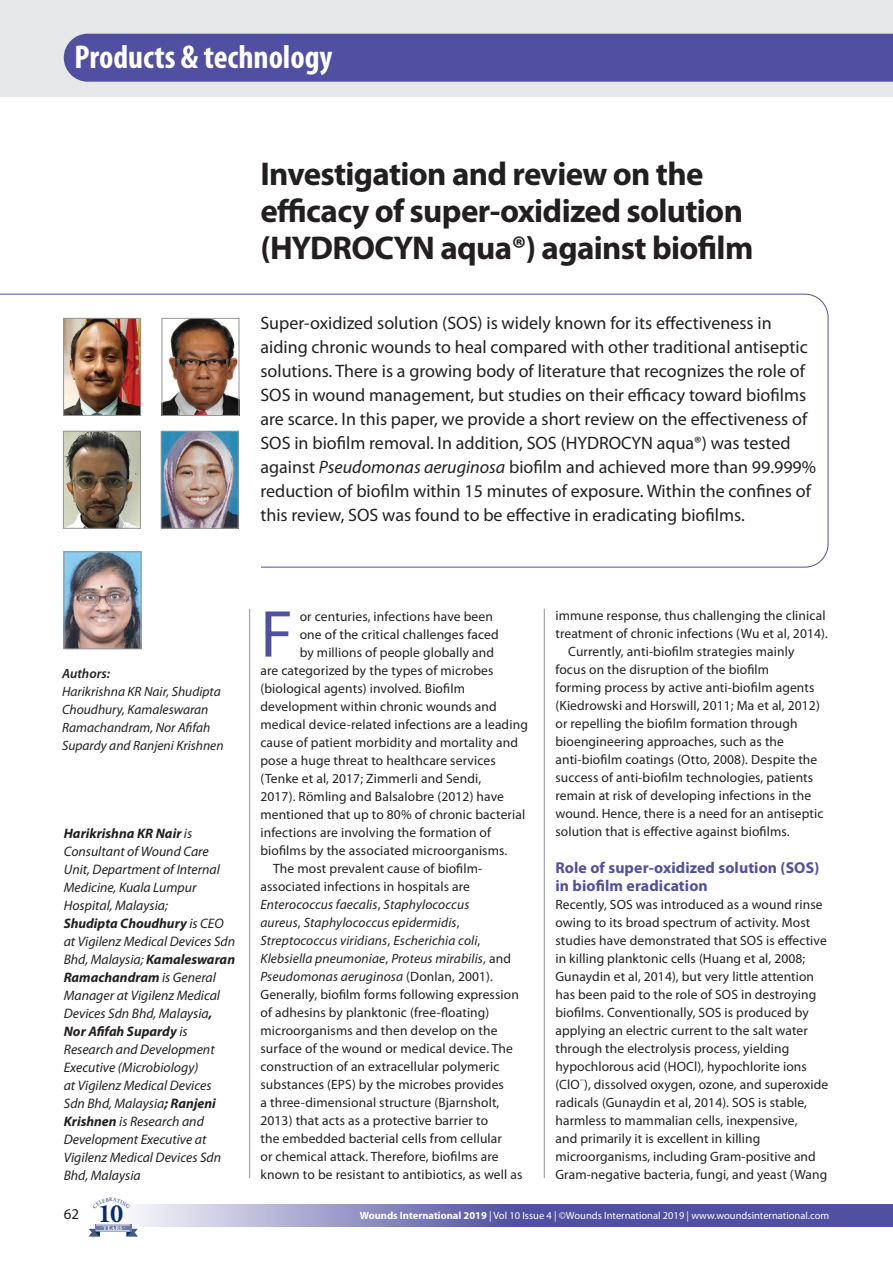
<style>
.page{position:relative;width:893px;height:1263px;background:#fff}
.page>*{position:absolute;margin:0;border:0;box-sizing:border-box;transform-origin:0 0}
.t1{font:66.9px "Myriad Pro";color:#504fa1}
.t2{font:700 condensed 33.15px "Myriad Pro";color:#fff}
.t3{font:700 33px/36.6px "Myriad Pro";letter-spacing:-.02em;color:#231f20}
.t4{font:700 26.4px "Minion Pro";color:#052d6f}
.t5{font:18px/24px "Myriad Pro";color:#231f20}
.t6{font:700 15.75px/18px "Myriad Pro";letter-spacing:.01em;color:#504fa1}
.t7{font:15px "Myriad Pro";color:#231f20}
.t8{font:italic 13.8px/18px "Myriad Pro";color:#231f20}
.t9{font:13.5px/18px "Myriad Pro";letter-spacing:.01em;color:#231f20}
.t10{font:italic 13.5px/18px "Myriad Pro";letter-spacing:.01em;color:#231f20}
.t11{font:italic 600 13.5px "Myriad Pro";color:#231f20}
.t12{font:10.5px "Myriad Pro";color:#fff}
.t13{font:7.8px "Myriad Pro";color:#231f20}
.t14{font:700 5.85px "Minion Pro";letter-spacing:.04em;color:#fff}
.s1{font-style:italic}
.s2{font-weight:700}
.s3{font-style:normal}
</style>
<div class="page">
<svg style="left:134px;top:1204px;width:759px;height:23px;background:#7978b7"></svg>
<svg style="left:127px;top:1229px;width:11px;height:7px"></svg>
<div style="left:95px;top:1224px;width:37px;height:8px;background:#6e79a7"></div>
<hr style="left:96px;top:1225px;width:34px;height:1px;background:#fff">
<hr style="left:96px;top:1230px;width:34px;height:1px;background:#fff">
<svg style="left:88px;top:1229px;width:12px;height:7px"></svg>
<div style="left:0;top:0;width:893px;height:97px;background:#e6e7e9"></div>
<div style="left:64px;top:34px;width:829px;height:48px;background:#504fa1"></div>
<hr style="left:249px;top:609px;width:1px;height:569px;background:#939598">
<hr style="left:544px;top:609px;width:1px;height:569px;background:#939598">
<svg style="left:0;top:294px;width:828px;height:273px"></svg>
<img style="left:164px;top:320px;width:73px;height:94px">
<div style="left:162px;top:318px;width:77px;height:98px;border:1px solid #939598"></div>
<img style="left:65px;top:320px;width:74px;height:94px">
<div style="left:63px;top:318px;width:78px;height:98px;border:1px solid #939598"></div>
<img style="left:65px;top:433px;width:74px;height:93px">
<div style="left:63px;top:431px;width:78px;height:97px;border:1px solid #939598"></div>
<img style="left:163px;top:433px;width:73px;height:93px">
<div style="left:161px;top:431px;width:77px;height:97px;border:1px solid #939598"></div>
<div style="left:0;top:555px;width:260px;height:25px;background:#fff"></div>
<img style="left:66px;top:554px;width:73px;height:93px">
<div style="left:64px;top:552px;width:77px;height:97px;border:1px solid #939598"></div>
<h2 class="t2" style="left:74px;top:35px;width:143px">Case reports</h2>
<h2 class="t2" style="left:74px;top:37px;width:260px">Products &amp; technology</h2>
<h3 class="t3" style="left:260px;top:155px;width:494px">Investigation and review on the efficacy of super-oxidized solution (HYDROCYN aqua®) against biofilm</h3>
<p class="t5" style="left:260px;top:310px;width:557px">Super-oxidized solution (SOS) is widely known for its effectiveness in aiding chronic wounds to heal compared with other traditional antiseptic solutions. There is a growing body of literature that recognizes the role of SOS in wound management, but studies on their efficacy toward biofilms are scarce. In this paper, we provide a short review on the effectiveness of SOS in biofilm removal. In addition, SOS (HYDROCYN aqua®) was tested against <span class="s1">Pseudomonas aeruginosa</span> biofilm and achieved more than 99.999% reduction of biofilm within 15 minutes of exposure. Within the confines of this review, SOS was found to be effective in eradicating biofilms.</p>
<p class="t11" style="left:62px;top:665px;width:49px">Authors:</p>
<p class="t10" style="left:62px;top:682px;width:163px">Harikrishna KR Nair, Shudipta<br>Choudhury, Kamaleswaran<br>Ramachandram, Nor Afifah<br>Supardy and Ranjeni Krishnen</p>
<p class="t8" style="left:64px;top:824px;width:173px"><span class="s2">Harikrishna KR Nair</span> is<br>Consultant of Wound Care<br>Unit, Department of Internal<br>Medicine, Kuala Lumpur<br>Hospital, Malaysia;<br><span class="s2">Shudipta Choudhury</span> is CEO at Vigilenz Medical Devices Sdn<br>Bhd, Malaysia; <span class="s2">Kamaleswaran<br>Ramachandram</span> is General<br>Manager at Vigilenz Medical<br>Devices Sdn Bhd, Malaysia<span class="s2">,<br>Nor Afifah Supardy</span> is<br>Research and Development<br>Executive (Microbiology)<br>at Vigilenz Medical Devices<br>Sdn Bhd, Malaysia<span class="s2">; Ranjeni<br>Krishnen</span> is Research and<br>Development Executive at<br>Vigilenz Medical Devices Sdn<br>Bhd, Malaysia</p>
<h1 class="t1" style="left:260px;top:593px;width:34px">F</h1>
<p class="t9" style="left:300px;top:607px;width:195px">or centuries, infections have been</p>
<p class="t9" style="left:300px;top:625px;width:200px">one of the critical challenges faced</p>
<p class="t9" style="left:300px;top:643px;width:196px">by millions of people globally and</p>
<p class="t9" style="left:260px;top:661px;width:234px">are categorized by the types of microbes</p>
<p class="t9" style="left:260px;top:679px;width:206px">(biological agents) involved. Biofilm</p>
<p class="t9" style="left:260px;top:697px;width:238px">development within chronic wounds and</p>
<p class="t9" style="left:260px;top:715px;width:269px">medical device-related infections are a leading</p>
<p class="t9" style="left:260px;top:733px;width:259px">cause of patient morbidity and mortality and</p>
<p class="t9" style="left:260px;top:751px;width:237px">pose a huge threat to healthcare services</p>
<p class="t9" style="left:260px;top:769px;width:222px">(Tenke et al, 2017; Zimmerli and Sendi,</p>
<p class="t9" style="left:260px;top:787px;width:245px">2017). Römling and Balsalobre (2012) have</p>
<p class="t9" style="left:260px;top:805px;width:266px">mentioned that up to 80% of chronic bacterial</p>
<p class="t9" style="left:260px;top:823px;width:232px">infections are involving the formation of</p>
<p class="t9" style="left:260px;top:841px;width:248px">biofilms by the associated microorganisms.</p>
<p class="t9" style="left:273px;top:859px;width:211px">The most prevalent cause of biofilm-</p>
<p class="t9" style="left:260px;top:877px;width:211px">associated infections in hospitals are</p>
<p class="t10" style="left:260px;top:895px;width:210px">Enterococcus faecalis<span class="s3">,</span> Staphylococcus</p>
<p class="t10" style="left:260px;top:913px;width:201px">aureus<span class="s3">,</span> Staphylococcus epidermidis<span class="s3">,</span></p>
<p class="t10" style="left:260px;top:931px;width:221px">Streptococcus viridians<span class="s3">,</span> Escherichia coli<span class="s3">,</span></p>
<p class="t10" style="left:260px;top:949px;width:252px">Klebsiella pneumoniae<span class="s3">,</span> Proteus mirabilis<span class="s3">, and</span></p>
<p class="t10" style="left:260px;top:967px;width:234px">Pseudomonas aeruginosa <span class="s3">(Donlan, 2001).</span></p>
<p class="t9" style="left:260px;top:985px;width:260px">Generally, biofilm forms following expression</p>
<p class="t9" style="left:260px;top:1003px;width:230px">of adhesins by planktonic (free-floating)</p>
<p class="t9" style="left:260px;top:1021px;width:239px">microorganisms and then develop on the</p>
<p class="t9" style="left:260px;top:1039px;width:254px">surface of the wound or medical device. The</p>
<p class="t9" style="left:260px;top:1057px;width:241px">construction of an extracellular polymeric</p>
<p class="t9" style="left:260px;top:1075px;width:245px">substances (EPS) by the microbes provides</p>
<p class="t9" style="left:260px;top:1093px;width:240px">a three-dimensional structure (Bjarnsholt,</p>
<p class="t9" style="left:260px;top:1111px;width:229px">2013) that acts as a protective barrier to</p>
<p class="t9" style="left:260px;top:1129px;width:243px">the embedded bacterial cells from cellular</p>
<p class="t9" style="left:260px;top:1147px;width:240px">or chemical attack. Therefore, biofilms are</p>
<p class="t9" style="left:260px;top:1165px;width:263px">known to be resistant to antibiotics, as well as</p>
<p class="t9" style="left:555px;top:607px;width:272px">immune response, thus challenging the clinical</p>
<p class="t9" style="left:555px;top:625px;width:274px">treatment of chronic infections (Wu et al, 2014).</p>
<p class="t9" style="left:568px;top:643px;width:228px">Currently, anti-biofilm strategies mainly</p>
<p class="t9" style="left:555px;top:661px;width:215px">focus on the disruption of the biofilm</p>
<p class="t9" style="left:555px;top:679px;width:260px">forming process by active anti-biofilm agents</p>
<p class="t9" style="left:555px;top:697px;width:266px">(Kiedrowski and Horswill, 2011; Ma et al, 2012)</p>
<p class="t9" style="left:555px;top:715px;width:244px">or repelling the biofilm formation through</p>
<p class="t9" style="left:555px;top:733px;width:230px">bioengineering approaches, such as the</p>
<p class="t9" style="left:555px;top:751px;width:263px">anti-biofilm coatings (Otto, 2008). Despite the</p>
<p class="t9" style="left:555px;top:769px;width:259px">success of anti-biofilm technologies, patients</p>
<p class="t9" style="left:555px;top:787px;width:257px">remain at risk of developing infections in the</p>
<p class="t9" style="left:555px;top:805px;width:269px">wound. Hence, there is a need for an antiseptic</p>
<p class="t9" style="left:555px;top:823px;width:236px">solution that is effective against biofilms.</p>
<p class="t6" style="left:555px;top:858px;width:265px">Role of super-oxidized solution (SOS) in biofilm eradication</p>
<p class="t9" style="left:555px;top:895px;width:274px">Recently, SOS was introduced as a wound rinse owing to its broad spectrum of activity. Most studies have demonstrated that SOS is effective in killing planktonic cells (Huang et al, 2008; Gunaydin et al, 2014), but very little attention has been paid to the role of SOS in destroying biofilms. Conventionally, SOS is produced by applying an electric current to the salt water through the electrolysis process, yielding hypochlorous acid (HOCl), hypochlorite ions (ClO ), dissolved oxygen, ozone, and superoxide</p>
<p class="t13" style="left:580px;top:1074px;width:5px">–</p>
<p class="t9" style="left:555px;top:1093px;width:273px">radicals (Gunaydin et al, 2014). SOS is stable, harmless to mammalian cells, inexpensive,<br>and primarily it is excellent in killing microorganisms, including Gram-positive and Gram-negative bacteria, fungi, and yeast (Wang</p>
<h3 class="t4" style="left:98px;top:1195px;width:27px">10</h3>
<p class="t14" style="left:101px;top:1224px;width:26px">. YEARS .</p>
<p class="t7" style="left:64px;top:1204px;width:17px">62</p>
<p class="t12" style="left:360px;top:1208px;width:471px"><span class="s2">Wounds International 2019</span> | Vol 10 Issue 4 | ©Wounds International 2019 | www.woundsinternational.com</p>
</div>
